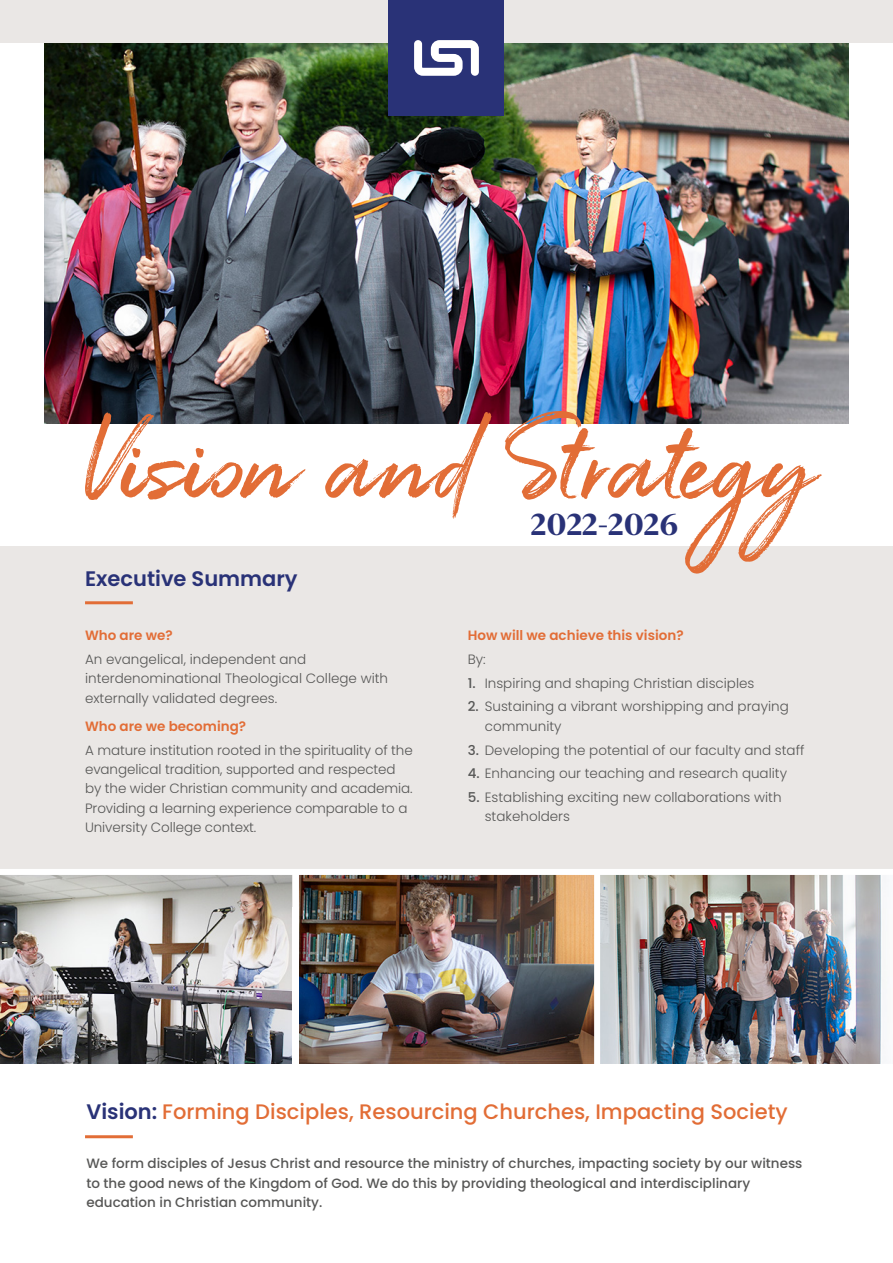
<style>
.page{position:relative;width:893px;height:1263px;background:#fff}
.page>*{position:absolute;margin:0;border:0;box-sizing:border-box;transform-origin:0 0}
.t1{font:160.5px "Perfetto";color:#e26d36}
.t2{font:700 30px "New York Extra Large";color:#293277}
.t3{font:500 21px "Poppins";color:#e26d36}
.t4{font:600 21px "Poppins";color:#293277}
.t5{font:300 13.5px/19.5px "Poppins";color:#575756}
.t6{font:500 13.5px/19.5px "Poppins";color:#575756}
.t7{font:600 13.5px "Poppins";color:#e26d36}
.s1{font-weight:500}
.s2{font-weight:600;color:#293277}
</style>
<div class="page">
<div style="left:0;top:546px;width:893px;height:361px;background:#eae7e5"></div>
<img style="left:44px;top:43px;width:805px;height:380px">
<div style="left:0;top:0;width:893px;height:43px;background:#eae7e5"></div>
<div style="left:389px;top:0;width:115px;height:116px;background:#293277"></div>
<svg style="left:414px;top:40px;width:65px;height:36px"></svg>
<hr style="left:85px;top:601px;width:48px;height:3px;background:#e26d36">
<hr style="left:85px;top:1135px;width:48px;height:3px;background:#e26d36">
<img style="left:1px;top:875px;width:291px;height:188px">
<img style="left:299px;top:875px;width:295px;height:188px">
<img style="left:600px;top:875px;width:293px;height:188px">
<div style="left:0;top:869px;width:893px;height:6px;background:#fff"></div>
<div style="left:293px;top:872px;width:6px;height:197px;background:#fff"></div>
<div style="left:594px;top:872px;width:6px;height:197px;background:#fff"></div>
<h1 class="t1" style="left:85px;top:381px;width:730px">Vision and Strategy</h1>
<h2 class="t2" style="left:531px;top:506px;width:149px">2022-2026</h2>
<h3 class="t4" style="left:85px;top:567px;width:214px">Executive Summary</h3>
<p class="t7" style="left:85px;top:627px;width:89px">Who are we?</p>
<p class="t5" style="left:85px;top:649px;width:305px">An evangelical, independent and interdenominational Theological College with externally validated degrees.</p>
<p class="t7" style="left:85px;top:718px;width:163px">Who are we becoming?</p>
<p class="t5" style="left:85px;top:740px;width:329px">A mature institution rooted in the spirituality of the evangelical tradition, supported and respected by the wider Christian community and academia.<br>Providing a learning experience comparable to a University College context.</p>
<p class="t7" style="left:468px;top:627px;width:217px">How will we achieve this vision?</p>
<p class="t5" style="left:468px;top:649px;width:19px">By:</p>
<p class="t5" style="left:468px;top:673px;width:288px"><span class="s1">1.</span> Inspiring and shaping Christian disciples</p>
<p class="t5" style="left:485px;top:697px;width:306px;text-indent:-17px"><span class="s1">2.</span> Sustaining a vibrant worshipping and praying community</p>
<p class="t5" style="left:468px;top:740px;width:338px"><span class="s1">3.</span> Developing the potential of our faculty and staff</p>
<p class="t5" style="left:468px;top:764px;width:321px"><span class="s1">4.</span> Enhancing our teaching and research quality</p>
<p class="t5" style="left:485px;top:787px;width:298px;text-indent:-17px"><span class="s1">5.</span> Establishing exciting new collaborations with stakeholders</p>
<h3 class="t3" style="left:86px;top:1100px;width:703px"><span class="s2">Vision:</span> Forming Disciples, Resourcing Churches, Impacting Society</h3>
<p class="t6" style="left:86px;top:1154px;width:717px">We form disciples of Jesus Christ and resource the ministry of churches, impacting society by our witness to the good news of the Kingdom of God. We do this by providing theological and interdisciplinary education in Christian community.</p>
</div>
